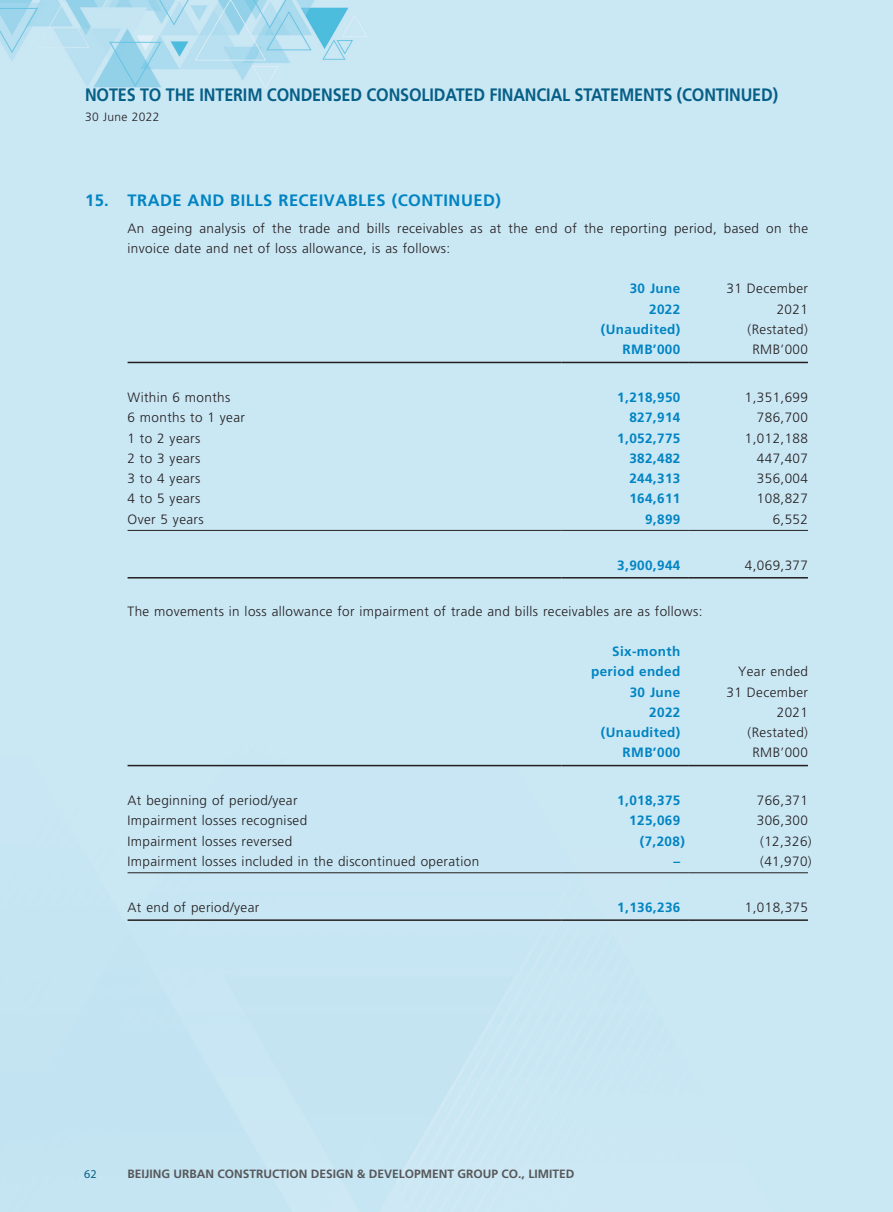
<style>
.page{position:relative;width:893px;height:1212px;background:#cae7f4}
.page>*{position:absolute;margin:0;border:0;box-sizing:border-box;transform-origin:0 0}
.t1{font:700 18px "Frutiger LT Std";letter-spacing:-.01em;color:#065f86;scale:.9 1}
.t2{font:700 16.5px "Frutiger LT Std";letter-spacing:.03em;color:#0084c2}
.t3{font:300 13.5px/20.2px "Frutiger LT Std";letter-spacing:.03em;color:#231f20;text-align:right}
.t4{font:700 13.5px/20.2px "Frutiger LT Std";letter-spacing:.03em;color:#0084c2;text-align:right}
.t5{font:700 12px "Frutiger LT Std";color:#57585a}
.t6{font:300 12px "Frutiger LT Std";letter-spacing:.03em;color:#231f20}
.t7{font:12px "Myriad Pro";color:#065f86}
</style>
<div class="page">
<hr style="left:128px;top:362px;width:433px;height:1px;background:#231f20">
<hr style="left:561px;top:362px;width:128px;height:1px;background:#231f20">
<hr style="left:689px;top:362px;width:119px;height:1px;background:#231f20">
<hr style="left:128px;top:530px;width:433px;height:1px;background:#231f20">
<hr style="left:561px;top:530px;width:128px;height:1px;background:#231f20">
<hr style="left:689px;top:530px;width:119px;height:1px;background:#231f20">
<hr style="left:128px;top:577px;width:433px;height:1px;background:#231f20">
<hr style="left:561px;top:577px;width:128px;height:1px;background:#231f20">
<hr style="left:689px;top:577px;width:119px;height:1px;background:#231f20">
<hr style="left:128px;top:765px;width:433px;height:1px;background:#231f20">
<hr style="left:561px;top:765px;width:128px;height:1px;background:#231f20">
<hr style="left:689px;top:765px;width:119px;height:1px;background:#231f20">
<hr style="left:128px;top:872px;width:433px;height:1px;background:#231f20">
<hr style="left:561px;top:872px;width:128px;height:1px;background:#231f20">
<hr style="left:689px;top:872px;width:119px;height:1px;background:#231f20">
<hr style="left:128px;top:919px;width:433px;height:2px;background:#231f20">
<hr style="left:561px;top:919px;width:128px;height:2px;background:#231f20">
<hr style="left:689px;top:919px;width:119px;height:2px;background:#231f20">
<h1 class="t1" style="left:85px;top:84px;width:772px">NOTES TO THE INTERIM CONDENSED CONSOLIDATED FINANCIAL STATEMENTS (CONTINUED)</h1>
<p class="t6" style="left:85px;top:110px;width:76px">30 June 2022</p>
<p class="t2" style="left:85px;top:191px;width:417px">15. TRADE AND BILLS RECEIVABLES (CONTINUED)</p>
<p class="t3" style="left:128px;top:218px;width:682px;text-align:left">An ageing analysis of the trade and bills receivables as at the end of the reporting period, based on the invoice date and net of loss allowance, is as follows:</p>
<p class="t4" style="left:630px;top:279px;width:52px">30 June<br>2022</p>
<p class="t3" style="left:726px;top:279px;width:83px">31 December<br>2021</p>
<p class="t4" style="left:601px;top:319px;width:81px">(Unaudited)</p>
<p class="t3" style="left:747px;top:319px;width:62px">(Restated)</p>
<p class="t4" style="left:623px;top:339px;width:59px">RMB’000</p>
<p class="t3" style="left:752px;top:340px;width:57px">RMB’000</p>
<p class="t3" style="left:128px;top:387px;width:104px">Within 6 months</p>
<p class="t4" style="left:617px;top:387px;width:65px">1,218,950</p>
<p class="t3" style="left:745px;top:387px;width:65px">1,351,699</p>
<p class="t3" style="left:128px;top:408px;width:119px">6 months to 1 year</p>
<p class="t4" style="left:629px;top:407px;width:53px">827,914</p>
<p class="t3" style="left:757px;top:408px;width:53px">786,700</p>
<p class="t3" style="left:128px;top:428px;width:74px">1 to 2 years</p>
<p class="t4" style="left:617px;top:428px;width:65px">1,052,775</p>
<p class="t3" style="left:745px;top:428px;width:65px">1,012,188</p>
<p class="t3" style="left:128px;top:448px;width:74px">2 to 3 years</p>
<p class="t4" style="left:629px;top:448px;width:53px">382,482</p>
<p class="t3" style="left:757px;top:448px;width:53px">447,407</p>
<p class="t3" style="left:128px;top:468px;width:74px">3 to 4 years</p>
<p class="t4" style="left:629px;top:468px;width:53px">244,313</p>
<p class="t3" style="left:757px;top:468px;width:53px">356,004</p>
<p class="t3" style="left:128px;top:489px;width:74px">4 to 5 years</p>
<p class="t4" style="left:629px;top:488px;width:53px">164,611</p>
<p class="t3" style="left:757px;top:489px;width:53px">108,827</p>
<p class="t3" style="left:128px;top:509px;width:78px">Over 5 years</p>
<p class="t4" style="left:645px;top:509px;width:37px">9,899</p>
<p class="t3" style="left:773px;top:509px;width:37px">6,552</p>
<p class="t4" style="left:617px;top:555px;width:65px">3,900,944</p>
<p class="t3" style="left:745px;top:555px;width:65px">4,069,377</p>
<p class="t3" style="left:128px;top:601px;width:576px">The movements in loss allowance for impairment of trade and bills receivables are as follows:</p>
<p class="t4" style="left:591px;top:641px;width:91px">Six-month period ended</p>
<p class="t3" style="left:738px;top:662px;width:71px">Year ended</p>
<p class="t4" style="left:630px;top:682px;width:52px">30 June<br>2022</p>
<p class="t3" style="left:726px;top:682px;width:83px">31 December<br>2021</p>
<p class="t4" style="left:601px;top:722px;width:81px">(Unaudited)</p>
<p class="t3" style="left:747px;top:722px;width:62px">(Restated)</p>
<p class="t4" style="left:623px;top:743px;width:59px">RMB’000</p>
<p class="t3" style="left:752px;top:743px;width:57px">RMB’000</p>
<p class="t3" style="left:128px;top:790px;width:172px">At beginning of period/year</p>
<p class="t4" style="left:617px;top:790px;width:65px">1,018,375</p>
<p class="t3" style="left:757px;top:790px;width:53px">766,371</p>
<p class="t3" style="left:128px;top:811px;width:181px">Impairment losses recognised</p>
<p class="t4" style="left:629px;top:811px;width:53px">125,069</p>
<p class="t3" style="left:757px;top:811px;width:53px">306,300</p>
<p class="t3" style="left:128px;top:831px;width:166px">Impairment losses reversed</p>
<p class="t4" style="left:640px;top:831px;width:47px">(7,208)</p>
<p class="t3" style="left:760px;top:831px;width:53px">(12,326)</p>
<p class="t3" style="left:128px;top:851px;width:353px">Impairment losses included in the discontinued operation</p>
<p class="t4" style="left:674px;top:851px;width:8px">–</p>
<p class="t3" style="left:760px;top:851px;width:53px">(41,970)</p>
<p class="t3" style="left:128px;top:897px;width:133px">At end of period/year</p>
<p class="t4" style="left:617px;top:897px;width:65px">1,136,236</p>
<p class="t3" style="left:745px;top:897px;width:65px">1,018,375</p>
<p class="t7" style="left:84px;top:1166px;width:14px">62</p>
<p class="t5" style="left:128px;top:1167px;width:448px">BEIJING URBAN CONSTRUCTION DESIGN &amp; DEVELOPMENT GROUP CO., LIMITED</p>
</div>
